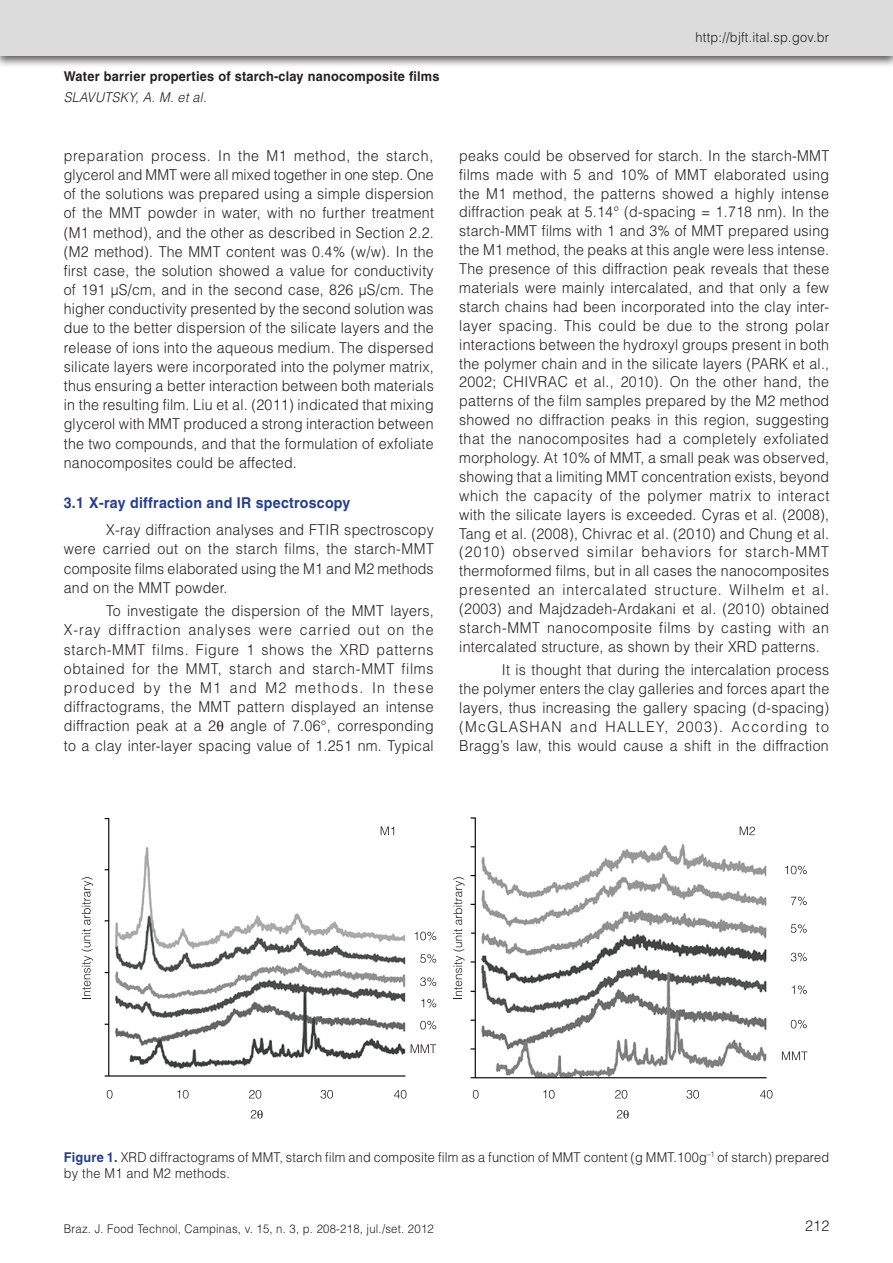
<style>
.page{position:relative;width:893px;height:1263px;background:#fff}
.page>*{position:absolute;margin:0;border:0;box-sizing:border-box;transform-origin:0 0}
.Corpo{font:300 15px/18.9px "Helvetica";letter-spacing:.02em;color:#231f20;text-align:justify;scale:.94 1}
.t1{font:700 15px "Helvetica";letter-spacing:.02em;color:#233e90;scale:.94 1}
._1__Legenda_figura{font:300 13.5px/16.2px "Helvetica";letter-spacing:.015em;color:#231f20;scale:.94 1}
.t2{font:700 13.5px "Helvetica";letter-spacing:.02em;color:#231f20;scale:.94 1}
.t3{font:italic 300 13.5px "Helvetica";letter-spacing:.02em;color:#231f20;scale:.94 1}
.t4{font:300 12px "Helvetica";letter-spacing:.02em;color:#231f20;scale:.94 1}
.s1{font-weight:700;color:#233e90}
</style>
<div class="page">
<div style="left:0;top:0;width:893px;height:68px;background:#231f20;opacity:.75"></div>
<div style="left:0;top:0;width:893px;height:56px;background:#dcdcdc"></div>
<img style="left:81px;top:817px;width:727px;height:302px">
<svg style="left:415px;top:932px;width:21px;height:8px"></svg>
<svg style="left:785px;top:866px;width:22px;height:8px"></svg>
<svg style="left:420px;top:954px;width:16px;height:9px"></svg>
<svg style="left:791px;top:924px;width:16px;height:9px"></svg>
<svg style="left:791px;top:897px;width:16px;height:8px"></svg>
<svg style="left:420px;top:977px;width:16px;height:9px"></svg>
<svg style="left:791px;top:953px;width:16px;height:8px"></svg>
<svg style="left:421px;top:999px;width:15px;height:8px"></svg>
<svg style="left:792px;top:985px;width:15px;height:9px"></svg>
<svg style="left:420px;top:1021px;width:16px;height:8px"></svg>
<svg style="left:791px;top:1020px;width:16px;height:8px"></svg>
<svg style="left:411px;top:1044px;width:25px;height:9px"></svg>
<svg style="left:782px;top:1051px;width:25px;height:9px"></svg>
<svg style="left:381px;top:826px;width:13px;height:9px"></svg>
<svg style="left:740px;top:826px;width:15px;height:9px"></svg>
<svg style="left:617px;top:1110px;width:12px;height:8px"></svg>
<svg style="left:760px;top:1090px;width:12px;height:8px"></svg>
<svg style="left:686px;top:1090px;width:13px;height:8px"></svg>
<svg style="left:615px;top:1090px;width:12px;height:8px"></svg>
<svg style="left:543px;top:1090px;width:12px;height:8px"></svg>
<svg style="left:473px;top:1090px;width:6px;height:8px"></svg>
<svg style="left:251px;top:1110px;width:12px;height:8px"></svg>
<svg style="left:394px;top:1090px;width:12px;height:8px"></svg>
<svg style="left:320px;top:1090px;width:13px;height:8px"></svg>
<svg style="left:249px;top:1090px;width:12px;height:8px"></svg>
<svg style="left:177px;top:1090px;width:12px;height:8px"></svg>
<svg style="left:107px;top:1090px;width:6px;height:8px"></svg>
<svg style="left:82px;top:877px;width:11px;height:122px"></svg>
<svg style="left:453px;top:877px;width:11px;height:122px"></svg>
<p class="t2" style="left:64px;top:68px;width:401px">Water barrier properties of starch-clay nanocomposite films</p>
<p class="t3" style="left:64px;top:89px;width:153px">SLAVUTSKY, A. M. et al.</p>
<p class="Corpo" style="left:64px;top:146px;width:395px">preparation process. In the M1 method, the starch, glycerol and MMT were all mixed together in one step. One of the solutions was prepared using a simple dispersion of the MMT powder in water, with no further treatment (M1 method), and the other as described in Section 2.2. (M2 method). The MMT content was 0.4% (w/w). In the first case, the solution showed a value for conductivity of 191 µS/cm, and in the second case, 826 µS/cm. The higher conductivity presented by the second solution was due to the better dispersion of the silicate layers and the release of ions into the aqueous medium. The dispersed silicate layers were incorporated into the polymer matrix, thus ensuring a better interaction between both materials in the resulting film. Liu et al. (2011) indicated that mixing glycerol with MMT produced a strong interaction between the two compounds, and that the formulation of exfoliate nanocomposites could be affected.</p>
<p class="t1" style="left:64px;top:493px;width:307px">3.1 X-ray diffraction and IR spectroscopy</p>
<p class="Corpo" style="left:64px;top:520px;width:395px;text-indent:43px">X-ray diffraction analyses and FTIR spectroscopy were carried out on the starch films, the starch-MMT composite films elaborated using the M1 and M2 methods and on the MMT powder.</p>
<p class="Corpo" style="left:64px;top:601px;width:395px;text-indent:43px">To investigate the dispersion of the MMT layers, X-ray diffraction analyses were carried out on the starch-MMT films. Figure 1 shows the XRD patterns obtained for the MMT, starch and starch-MMT films produced by the M1 and M2 methods. In these diffractograms, the MMT pattern displayed an intense diffraction peak at a 2 angle of 7.06°, corresponding to a clay inter-layer spacing value of 1.251 nm. Typical</p>
<p class="_1__Legenda_figura" style="left:696px;top:29px;width:144px">http://bjft.ital.sp.gov.br</p>
<p class="Corpo" style="left:459px;top:146px;width:395px">peaks could be observed for starch. In the starch-MMT films made with 5 and 10% of MMT elaborated using the M1 method, the patterns showed a highly intense diffraction peak at 5.14° (d-spacing = 1.718 nm). In the starch-MMT films with 1 and 3% of MMT prepared using the M1 method, the peaks at this angle were less intense.<br>The presence of this diffraction peak reveals that these materials were mainly intercalated, and that only a few starch chains had been incorporated into the clay inter&shy;layer spacing. This could be due to the strong polar interactions between the hydroxyl groups present in both the polymer chain and in the silicate layers (PARK et al., 2002; CHIVRAC et al., 2010). On the other hand, the patterns of the film samples prepared by the M2 method showed no diffraction peaks in this region, suggesting that the nanocomposites had a completely exfoliated morphology. At 10% of MMT, a small peak was observed, showing that a limiting MMT concentration exists, beyond which the capacity of the polymer matrix to interact with the silicate layers is exceeded. Cyras et al. (2008), Tang et al. (2008), Chivrac et al. (2010) and Chung et al. (2010) observed similar behaviors for starch-MMT thermoformed films, but in all cases the nanocomposites presented an intercalated structure. Wilhelm et al. (2003) and Majdzadeh-Ardakani et al. (2010) obtained starch-MMT nanocomposite films by casting with an intercalated structure, as shown by their XRD patterns.</p>
<p class="Corpo" style="left:459px;top:660px;width:395px;text-indent:43px">It is thought that during the intercalation process the polymer enters the clay galleries and forces apart the layers, thus increasing the gallery spacing (d-spacing) (McGLASHAN and HALLEY, 2003). According to Bragg’s law, this would cause a shift in the diffraction</p>
<p class="_1__Legenda_figura" style="left:64px;top:1149px;width:816px"><span class="s1">Figure 1.</span> XRD diffractograms of MMT, starch film and composite film as a function of MMT content (g MMT.100g<sup>–1</sup> of starch) prepared by the M1 and M2 methods.</p>
<p class="Corpo" style="left:805px;top:1216px;width:27px">212</p>
<p class="t4" style="left:64px;top:1221px;width:395px">Braz. J. Food Technol, Campinas, v. 15, n. 3, p. 208-218, jul./set. 2012</p>
</div>
